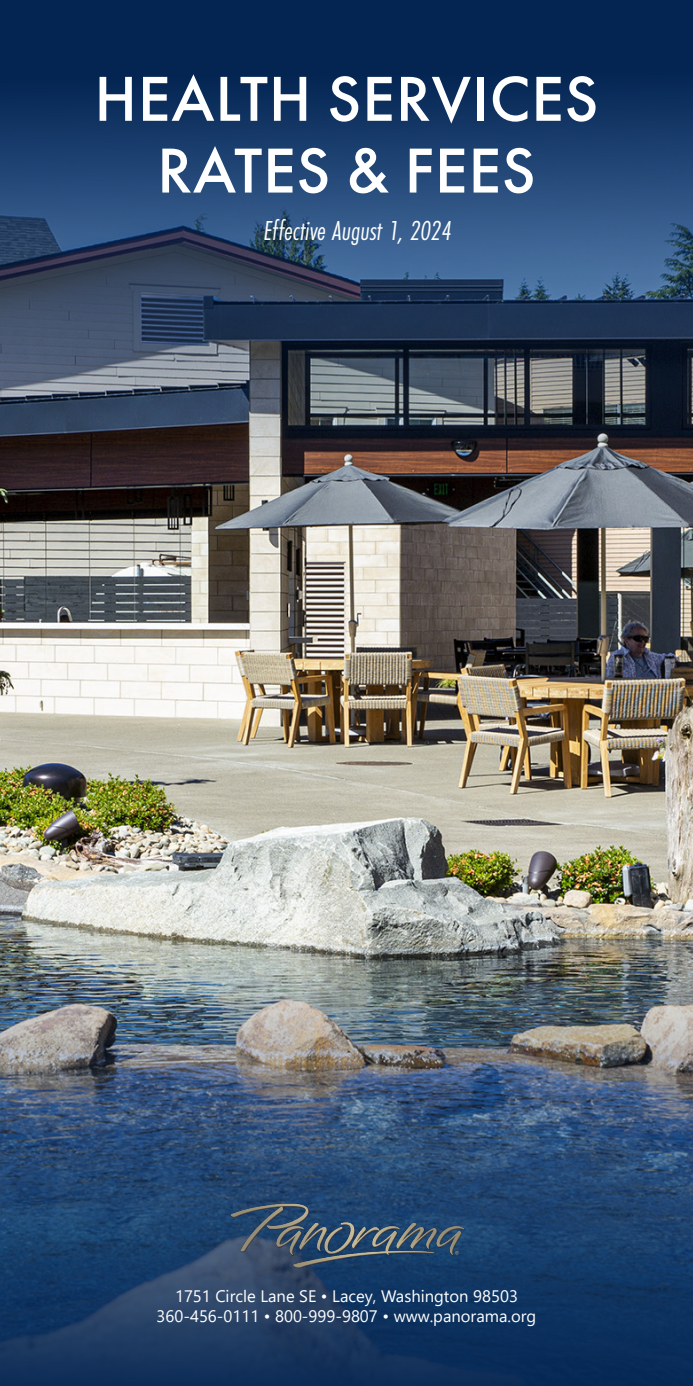
<style>
.page{position:relative;width:693px;height:1386px;background:#fff}
.page>*{position:absolute;margin:0;border:0;box-sizing:border-box;transform-origin:0 0}
.t1{font:500 65.8px "Futura PT";letter-spacing:.01em;color:#fff}
.t2{font:italic 28.53px "Futura PT Cond";color:#fff}
.t3{font:16.62px "Segoe UI";color:#fff}
</style>
<div class="page">
<img style="left:0;top:786px;width:693px;height:154px">
<img style="left:0;top:940px;width:693px;height:446px">
<img style="left:217px;top:1201px;width:259px;height:70px">
<img style="left:0;top:0;width:693px;height:786px">
<p class="t1" style="left:94px;top:59px;width:506px">HEALTH SERVICES</p>
<p class="t1" style="left:157px;top:131px;width:380px">RATES &amp; FEES</p>
<p class="t2" style="left:264px;top:214px;width:190px">Effective August 1, 2024</p>
<p class="t3" style="left:175px;top:1280px;width:344px">1751 Circle Lane SE • Lacey, Washington 98503</p>
<p class="t3" style="left:157px;top:1300px;width:381px">360-456-0111 • 800-999-9807 • www.panorama.org</p>
</div>
